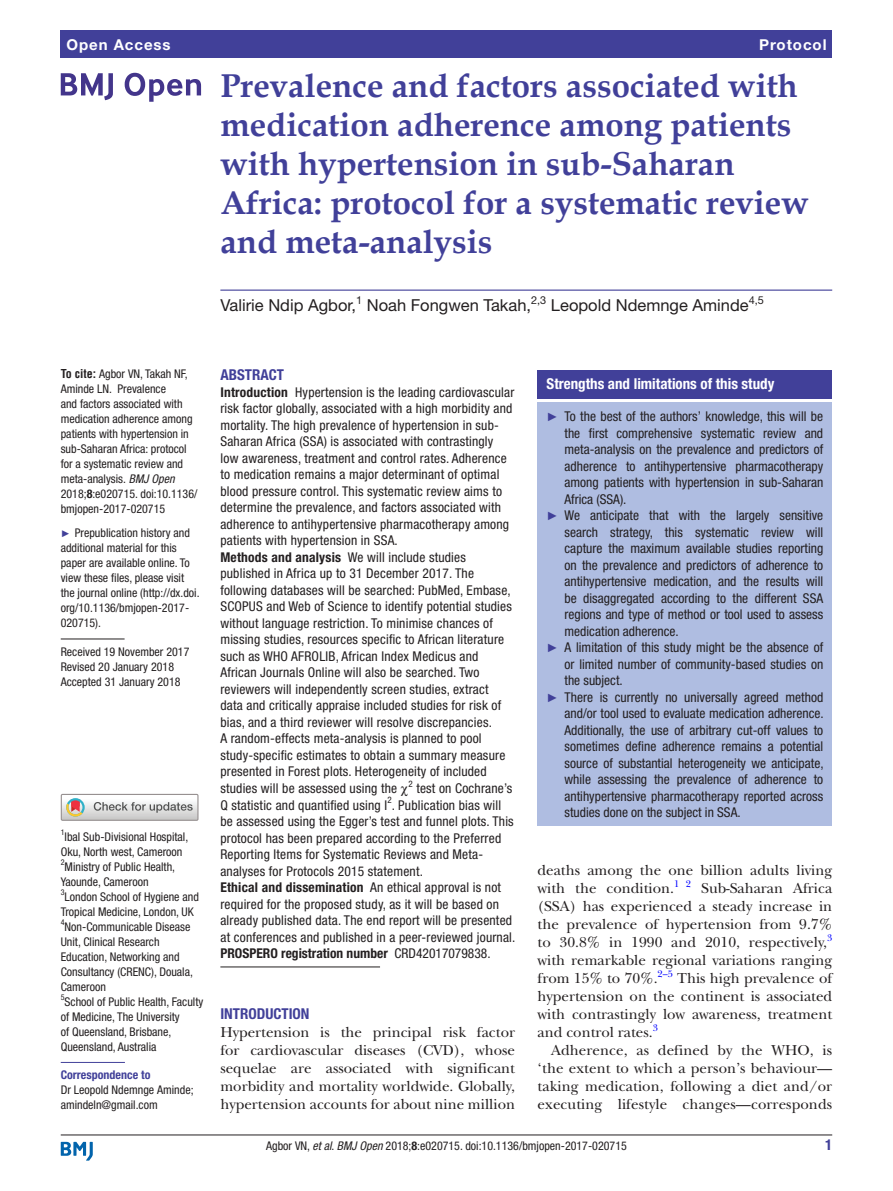
<style>
.page{position:relative;width:893px;height:1191px;background:#fff}
.page>*{position:absolute;margin:0;border:0;box-sizing:border-box;transform-origin:0 0}
.t1{font:700 33px/39px "Book Antiqua";color:#414099}
.t2{font:16.5px "Helvetica Neue LT Std";color:#231f20}
.t3{font:15px/18px "New Baskerville";color:#231f20;text-align:justify}
.t4{font:700 condensed 15px "Helvetica Neue LT Std";color:#fff}
.t5{font:700 condensed 15px "Helvetica Neue LT Std";color:#414099}
.t6{font:700 15px "Helvetica Neue LT Std";letter-spacing:.065em;color:#fff}
.t7{font:condensed 13.5px/16.5px "Helvetica Neue LT Std";letter-spacing:.015em;color:#231f20}
.t8{font:condensed 12px/15px "Helvetica Neue LT Std";color:#231f20}
.t9{font:700 condensed 12px "Helvetica Neue LT Std";color:#414099}
.t10{font:10.95px "Helvetica Neue LT Std";color:#231f20}
.t11{font:9.9px "New Baskerville";color:#00f}
.t12{font:condensed 7.95px "Helvetica Neue LT Std";color:#231f20}
.s1{font-family:"Helvetica LT Std";font-weight:700}
.s2{font-style:italic}
.s3{font-weight:700}
.s4{font-family:"Arial";font-stretch:normal;font-size:9.75px;color:#414099}
.s5{font-family:"Arial";font-stretch:normal;font-size:12px;color:#414099}
</style>
<div class="page">
<hr style="left:61px;top:1134px;width:771px;height:1px;background:#231f20">
<svg style="left:61px;top:1141px;width:32px;height:19px"></svg>
<div style="left:61px;top:31px;width:771px;height:27px;background:#414099"></div>
<hr style="left:220px;top:289px;width:612px;height:2px;background:#414099">
<hr style="left:61px;top:638px;width:64px;height:1px;background:#231f20">
<hr style="left:61px;top:1062px;width:64px;height:1px;background:#414099">
<svg style="left:61px;top:73px;width:52px;height:27px"></svg>
<svg style="left:125px;top:73px;width:76px;height:29px"></svg>
<div style="left:61px;top:794px;width:138px;height:27px;border:1px solid #969090"></div>
<svg style="left:61px;top:794px;width:137px;height:26px"></svg>
<hr style="left:220px;top:966px;width:160px;height:1px;background:#231f20">
<div style="left:538px;top:370px;width:294px;height:28px;background:#414099"></div>
<div style="left:538px;top:402px;width:294px;height:424px;background:#afbde1"></div>
<p class="t6" style="left:66px;top:35px;width:106px">Open Access</p>
<p class="t6" style="left:759px;top:35px;width:69px">Protocol</p>
<h1 class="t1" style="left:220px;top:66px;width:590px">Prevalence and factors associated with medication adherence among patients with hypertension in sub-Saharan Africa: protocol for a systematic review and meta-analysis</h1>
<p class="t2" style="left:220px;top:296px;width:137px">Valirie Ndip Agbor,</p>
<p class="t10" style="left:356px;top:293px;width:8px">1</p>
<p class="t2" style="left:367px;top:296px;width:166px">Noah Fongwen Takah,</p>
<p class="t10" style="left:531px;top:293px;width:17px">2,3</p>
<p class="t2" style="left:551px;top:296px;width:199px">Leopold Ndemnge Aminde</p>
<p class="t10" style="left:749px;top:293px;width:17px">4,5</p>
<p class="t8" style="left:61px;top:366px;width:138px"><span class="s1">To cite:</span> Agbor VN, Takah NF,<br>Aminde LN. Prevalence<br>and factors associated with medication adherence among patients with hypertension in sub-Saharan Africa: protocol for a systematic review and meta-analysis. <span class="s2">BMJ Open<br></span>2018;<span class="s3">8</span>:e020715. doi:10.1136/ bmjopen-2017-020715</p>
<p class="t8" style="left:61px;top:525px;width:140px"><span class="s4">►</span> Prepublication history and additional material for this paper are available online. To view these files, please visit the journal online (http://dx.doi. org/10.1136/bmjopen-2017-<br>020715).</p>
<p class="t8" style="left:61px;top:644px;width:130px">Received 19 November 2017<br>Revised 20 January 2018<br>Accepted 31 January 2018</p>
<p class="t12" style="left:61px;top:828px;width:5px">1</p>
<p class="t8" style="left:61px;top:829px;width:129px;text-align:center">Ibal Sub-Divisional Hospital,<br>Oku, North west, Cameroon</p>
<p class="t12" style="left:61px;top:858px;width:5px">2</p>
<p class="t8" style="left:61px;top:859px;width:116px;text-indent:4px">Ministry of Public Health,<br>Yaounde, Cameroon</p>
<p class="t12" style="left:61px;top:888px;width:5px">3</p>
<p class="t8" style="left:61px;top:889px;width:140px;text-align:center">London School of Hygiene and<br>Tropical Medicine, London, UK</p>
<p class="t12" style="left:61px;top:918px;width:5px">4</p>
<p class="t8" style="left:61px;top:919px;width:144px;text-indent:4px">Non-Communicable Disease<br>Unit, Clinical Research<br>Education, Networking and<br>Consultancy (CRENC), Douala,<br>Cameroon<br><sup>5</sup>School of Public Health, Faculty of Medicine, The University<br>of Queensland, Brisbane,<br>Queensland, Australia</p>
<p class="t9" style="left:61px;top:1067px;width:91px">Correspondence to</p>
<p class="t8" style="left:61px;top:1082px;width:134px">Dr Leopold Ndemnge Aminde; amindeln@gmail.com</p>
<p class="t5" style="left:220px;top:366px;width:65px">Abstract</p>
<p class="t7" style="left:220px;top:384px;width:297px"><span class="s3">Introduction</span> Hypertension is the leading cardiovascular risk factor globally, associated with a high morbidity and mortality. The high prevalence of hypertension in sub-Saharan Africa (SSA) is associated with contrastingly<br>low awareness, treatment and control rates. Adherence to medication remains a major determinant of optimal blood pressure control. This systematic review aims to determine the prevalence, and factors associated with adherence to antihypertensive pharmacotherapy among patients with hypertension in SSA.<br><span class="s3">Methods and analysis</span> We will include studies published in Africa up to 31 December 2017. The following databases will be searched: PubMed, Embase, SCOPUS and Web of Science to identify potential studies without language restriction. To minimise chances of missing studies, resources specific to African literature such as WHO AFROLIB, African Index Medicus and African Journals Online will also be searched. Two reviewers will independently screen studies, extract<br>data and critically appraise included studies for risk of bias, and a third reviewer will resolve discrepancies.<br>A random-effects meta-analysis is planned to pool study-specific estimates to obtain a summary measure presented in Forest plots. Heterogeneity of included studies will be assessed using the <sup>2</sup> test on Cochrane’s Q statistic and quantified using I<sup>2</sup>. Publication bias will be assessed using the Egger’s test and funnel plots. This protocol has been prepared according to the Preferred Reporting Items for Systematic Reviews and Meta&shy;analyses for Protocols 2015 statement.<br><span class="s3">Ethical and dissemination</span> An ethical approval is not required for the proposed study, as it will be based on already published data. The end report will be presented at conferences and published in a peer-reviewed journal.<br><span class="s3">PROSPERO registration number</span> CRD42017079838.</p>
<p class="t5" style="left:220px;top:1005px;width:91px">Introduction</p>
<p class="t3" style="left:220px;top:1023px;width:296px">Hypertension is the principal risk factor for cardiovascular diseases (CVD), whose sequelae are associated with significant morbidity and mortality worldwide. Globally, hypertension accounts for about nine million</p>
<p class="t4" style="left:547px;top:375px;width:229px">Strengths and limitations of this study</p>
<p class="t7" style="left:547px;top:408px;width:278px"><span class="s5">►</span> To the best of the authors’ knowledge, this will be</p>
<p class="t7" style="left:565px;top:424px;width:260px">the first comprehensive systematic review and</p>
<p class="t7" style="left:565px;top:441px;width:260px">meta-analysis on the prevalence and predictors of</p>
<p class="t7" style="left:565px;top:457px;width:260px">adherence to antihypertensive pharmacotherapy</p>
<p class="t7" style="left:565px;top:474px;width:260px">among patients with hypertension in sub-Saharan</p>
<p class="t7" style="left:565px;top:490px;width:63px">Africa (SSA).</p>
<p class="t7" style="left:547px;top:507px;width:278px"><span class="s5">►</span> We anticipate that with the largely sensitive</p>
<p class="t7" style="left:565px;top:523px;width:260px">search strategy, this systematic review will</p>
<p class="t7" style="left:565px;top:540px;width:260px">capture the maximum available studies reporting</p>
<p class="t7" style="left:565px;top:556px;width:260px">on the prevalence and predictors of adherence to</p>
<p class="t7" style="left:565px;top:573px;width:260px">antihypertensive medication, and the results will</p>
<p class="t7" style="left:565px;top:589px;width:260px">be disaggregated according to the different SSA</p>
<p class="t7" style="left:565px;top:606px;width:260px">regions and type of method or tool used to assess</p>
<p class="t7" style="left:565px;top:622px;width:116px">medication adherence.</p>
<p class="t7" style="left:547px;top:639px;width:278px"><span class="s5">►</span> A limitation of this study might be the absence of</p>
<p class="t7" style="left:565px;top:655px;width:260px">or limited number of community-based studies on</p>
<p class="t7" style="left:565px;top:672px;width:60px">the subject.</p>
<p class="t7" style="left:547px;top:688px;width:278px"><span class="s5">►</span> There is currently no universally agreed method</p>
<p class="t7" style="left:565px;top:705px;width:261px">and/or tool used to evaluate medication adherence.</p>
<p class="t7" style="left:565px;top:721px;width:260px">Additionally, the use of arbitrary cut-off values to</p>
<p class="t7" style="left:565px;top:738px;width:260px">sometimes define adherence remains a potential</p>
<p class="t7" style="left:565px;top:754px;width:261px">source of substantial heterogeneity we anticipate,</p>
<p class="t7" style="left:565px;top:771px;width:260px">while assessing the prevalence of adherence to</p>
<p class="t7" style="left:565px;top:787px;width:260px">antihypertensive pharmacotherapy reported across</p>
<p class="t7" style="left:565px;top:804px;width:178px">studies done on the subject in SSA.</p>
<p class="t3" style="left:538px;top:861px;width:296px">deaths among the one billion adults living with the condition.<sup>1</sup> <sup>2</sup></p>
<p class="t3" style="left:538px;top:879px;width:296px;text-indent:164px">Sub-Saharan Africa (SSA) has experienced a steady increase in the prevalence of hypertension from 9.7% to 30.8% in 1990 and 2010, respectively,</p>
<p class="t11" style="left:827px;top:931px;width:7px">3</p>
<p class="t3" style="left:538px;top:951px;width:296px">with remarkable regional variations ranging from 15% to 70%.</p>
<p class="t11" style="left:658px;top:967px;width:17px">2–5</p>
<p class="t3" style="left:538px;top:969px;width:296px;text-indent:140px">This high prevalence of hypertension on the continent is associated with contrastingly low awareness, treatment and control rates.<sup>3</sup></p>
<p class="t3" style="left:538px;top:1041px;width:296px;text-indent:14px">Adherence, as defined by the WHO, is ‘the extent to which a person’s behaviour— taking medication, following a diet and/or executing lifestyle changes—corresponds</p>
<p class="t8" style="left:266px;top:1137px;width:362px">Agbor VN, <span class="s2">et al</span>. <span class="s2">BMJ Open</span> 2018;<span class="s3">8</span>:e020715. doi:10.1136/bmjopen-2017-020715</p>
<p class="t5" style="left:825px;top:1135px;width:9px">1</p>
</div>
